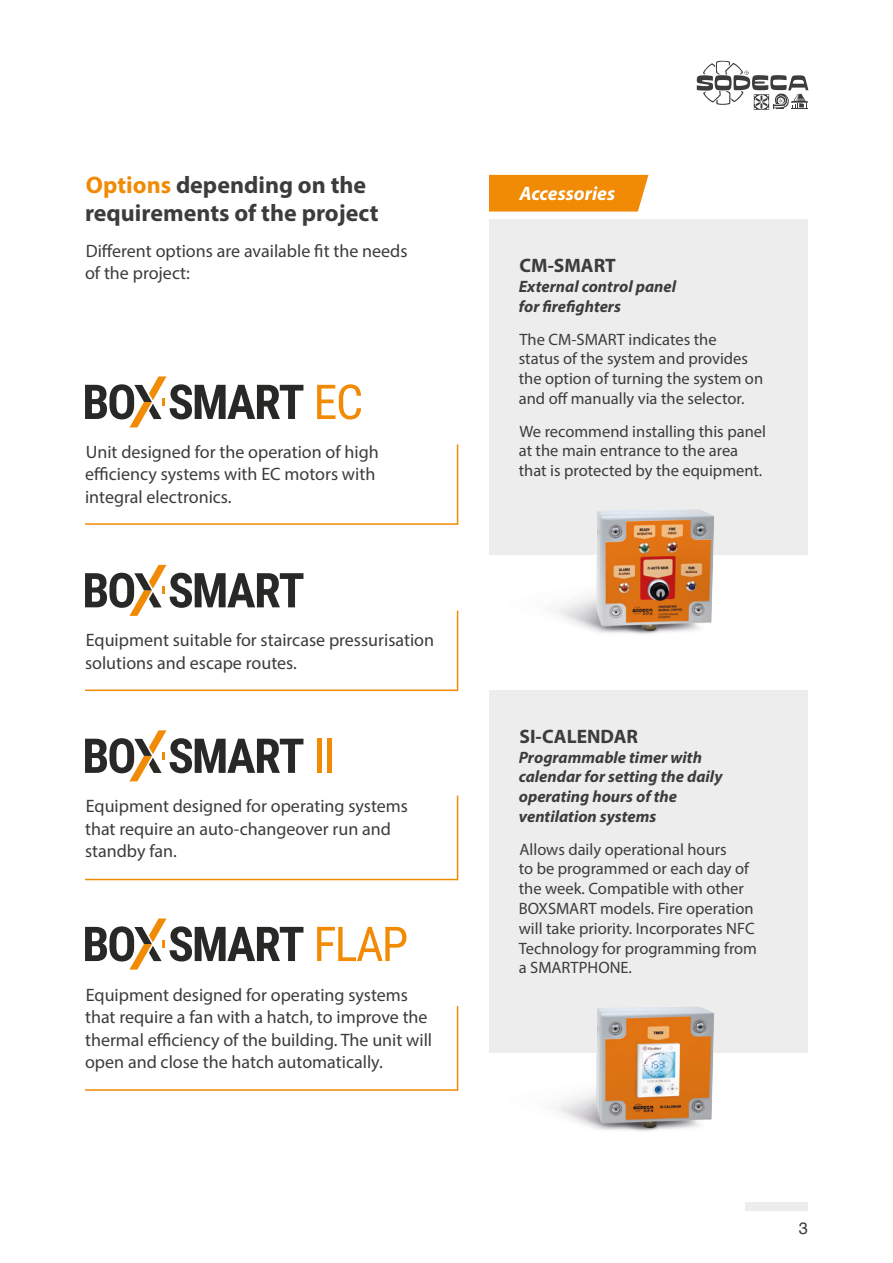
<style>
.page{position:relative;width:893px;height:1263px;background:#fff}
.page>*{position:absolute;margin:0;border:0;box-sizing:border-box;transform-origin:0 0}
.t1{font:700 24px/28.5px "Myriad Pro";color:#3c3c3b}
.t2{font:700 19.5px "Myriad Pro";color:#3c3c3b}
.t3{font:italic 700 19.5px "Myriad Pro";color:#fff}
.t4{font:18px/22.5px "Myriad Pro";color:#3c3c3b}
.t5{font:16.5px/19.8px "Myriad Pro";color:#3c3c3b}
.t6{font:italic 700 16.5px/19.8px "Myriad Pro";color:#3c3c3b}
.t7{font:16.5px "Helvetica";color:#3c3c3b}
.s1{color:#f18a04}
</style>
<div class="page">
<div style="left:746px;top:1202px;width:62px;height:8px;background:#ededed"></div>
<svg style="left:697px;top:61px;width:111px;height:49px"></svg>
<div style="left:489px;top:175px;width:159px;height:37px;background:#f18a04"></div>
<div style="left:489px;top:219px;width:319px;height:336px;background:#ededed"></div>
<div style="left:489px;top:690px;width:319px;height:362px;background:#ededed"></div>
<img style="left:556px;top:509px;width:158px;height:125px">
<img style="left:489px;top:1007px;width:225px;height:124px">
<svg style="left:85px;top:565px;width:218px;height:51px"></svg>
<hr style="left:317px;top:739px;width:4px;height:34px;background:#f18a04">
<hr style="left:327px;top:739px;width:4px;height:34px;background:#f18a04">
<svg style="left:85px;top:730px;width:218px;height:51px"></svg>
<svg style="left:317px;top:927px;width:89px;height:34px"></svg>
<svg style="left:85px;top:918px;width:218px;height:51px"></svg>
<hr style="left:85px;top:689px;width:373px;height:2px;background:#f18a04">
<hr style="left:457px;top:611px;width:1px;height:80px;background:#f18a04">
<hr style="left:85px;top:523px;width:373px;height:2px;background:#f18a04">
<hr style="left:457px;top:444px;width:1px;height:81px;background:#f18a04">
<hr style="left:85px;top:879px;width:373px;height:1px;background:#f18a04">
<hr style="left:457px;top:795px;width:1px;height:85px;background:#f18a04">
<hr style="left:85px;top:1089px;width:373px;height:2px;background:#f18a04">
<hr style="left:457px;top:1006px;width:1px;height:85px;background:#f18a04">
<svg style="left:85px;top:376px;width:218px;height:51px"></svg>
<svg style="left:317px;top:384px;width:44px;height:35px"></svg>
<h1 class="t1" style="left:85px;top:170px;width:295px"><span class="s1">Options</span> depending on the requirements of the project</h1>
<p class="t4" style="left:85px;top:239px;width:324px">Different options are available fit the needs of the project:</p>
<p class="t4" style="left:85px;top:440px;width:295px">Unit designed for the operation of high efficiency systems with EC motors with integral electronics.</p>
<p class="t4" style="left:85px;top:628px;width:351px">Equipment suitable for staircase pressurisation solutions and escape routes.</p>
<p class="t4" style="left:85px;top:794px;width:325px">Equipment designed for operating systems that require an auto-changeover run and standby fan.</p>
<p class="t4" style="left:85px;top:983px;width:349px">Equipment designed for operating systems that require a fan with a hatch, to improve the thermal efficiency of the building. The unit will open and close the hatch automatically.</p>
<p class="t3" style="left:519px;top:180px;width:97px">Accessories</p>
<p class="t2" style="left:519px;top:253px;width:98px">CM-SMART</p>
<p class="t6" style="left:519px;top:276px;width:159px">External control panel for firefighters</p>
<p class="t5" style="left:519px;top:329px;width:246px">The CM-SMART indicates the<br>status of the system and provides the option of turning the system on and off manually via the selector.</p>
<p class="t5" style="left:519px;top:421px;width:249px">We recommend installing this panel at the main entrance to the area that is protected by the equipment.</p>
<p class="t2" style="left:519px;top:723px;width:120px">SI-CALENDAR</p>
<p class="t6" style="left:519px;top:747px;width:205px">Programmable timer with calendar for setting the daily operating hours of the ventilation systems</p>
<p class="t5" style="left:519px;top:839px;width:240px">Allows daily operational hours<br>to be programmed or each day of the week. Compatible with other<br>BOXSMART models. Fire operation will take priority. Incorporates NFC<br>Technology for programming from a SMARTPHONE.</p>
<p class="t7" style="left:799px;top:1215px;width:11px">3</p>
</div>
